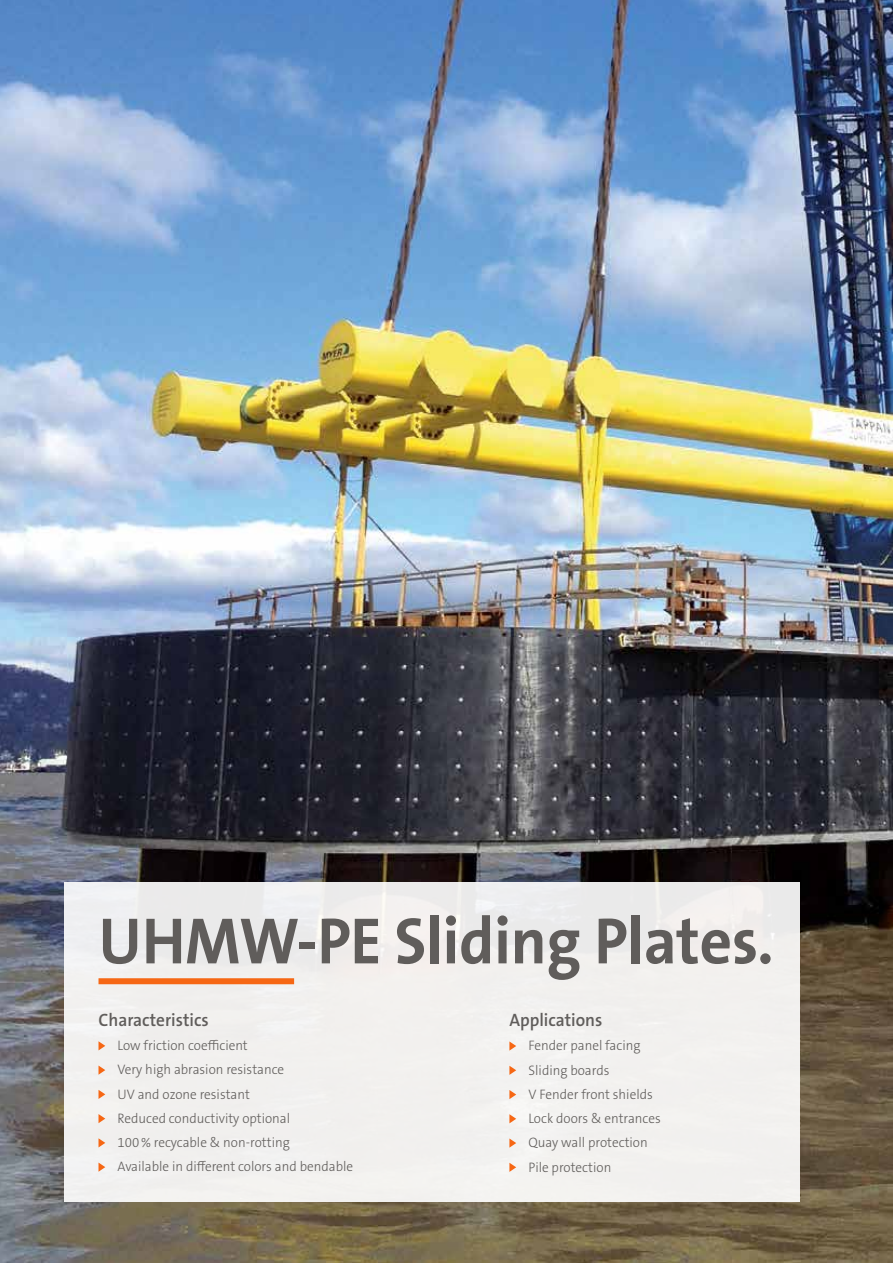
<style>
.page{position:relative;width:893px;height:1263px;background:#fff}
.page>*{position:absolute;margin:0;border:0;box-sizing:border-box;transform-origin:0 0}
.t1{font:700 66px "The Sans B Plus W7";letter-spacing:-.005em;color:#605d5b;scale:.96 1}
.t2{font:600 18px "The Sans B Plus W6";color:#605d5b;scale:.96 1}
.t3{font:300 13.8px/24.3px "The Sans B Plus W3";color:#605d5b;scale:.96 1}
</style>
<div class="page">
<img style="left:0;top:0;width:893px;height:1263px">
<div style="left:64px;top:882px;width:735px;height:319px;background:#f2f0ee"></div>
<div style="left:99px;top:978px;width:195px;height:6px;background:#f66714"></div>
<svg style="left:99px;top:1041px;width:6px;height:9px"></svg>
<svg style="left:99px;top:1066px;width:6px;height:9px"></svg>
<svg style="left:99px;top:1090px;width:6px;height:9px"></svg>
<svg style="left:99px;top:1114px;width:6px;height:9px"></svg>
<svg style="left:99px;top:1138px;width:6px;height:9px"></svg>
<svg style="left:99px;top:1163px;width:6px;height:9px"></svg>
<svg style="left:509px;top:1041px;width:7px;height:9px"></svg>
<svg style="left:509px;top:1066px;width:7px;height:9px"></svg>
<svg style="left:509px;top:1090px;width:7px;height:9px"></svg>
<svg style="left:509px;top:1114px;width:7px;height:9px"></svg>
<svg style="left:509px;top:1138px;width:7px;height:10px"></svg>
<svg style="left:509px;top:1163px;width:7px;height:9px"></svg>
<h1 class="t1" style="left:99px;top:899px;width:705px">UHMW-PE Sliding Plates.</h1>
<h2 class="t2" style="left:99px;top:1008px;width:116px">Characteristics</h2>
<p class="t3" style="left:118px;top:1033px;width:247px">Low friction coefficient<br>Very high abrasion resistance<br>UV and ozone resistant<br>Reduced conductivity optional<br>100% recycable &amp; non-rotting<br>Available in different colors and bendable</p>
<h2 class="t2" style="left:509px;top:1008px;width:98px">Applications</h2>
<p class="t3" style="left:516px;top:1033px;width:131px;text-indent:12px">Fender panel facing<br>Sliding boards</p>
<p class="t3" style="left:529px;top:1082px;width:139px">V Fender front shields<br>Lock doors &amp; entrances<br>Quay wall protection<br>Pile protection</p>
</div>
